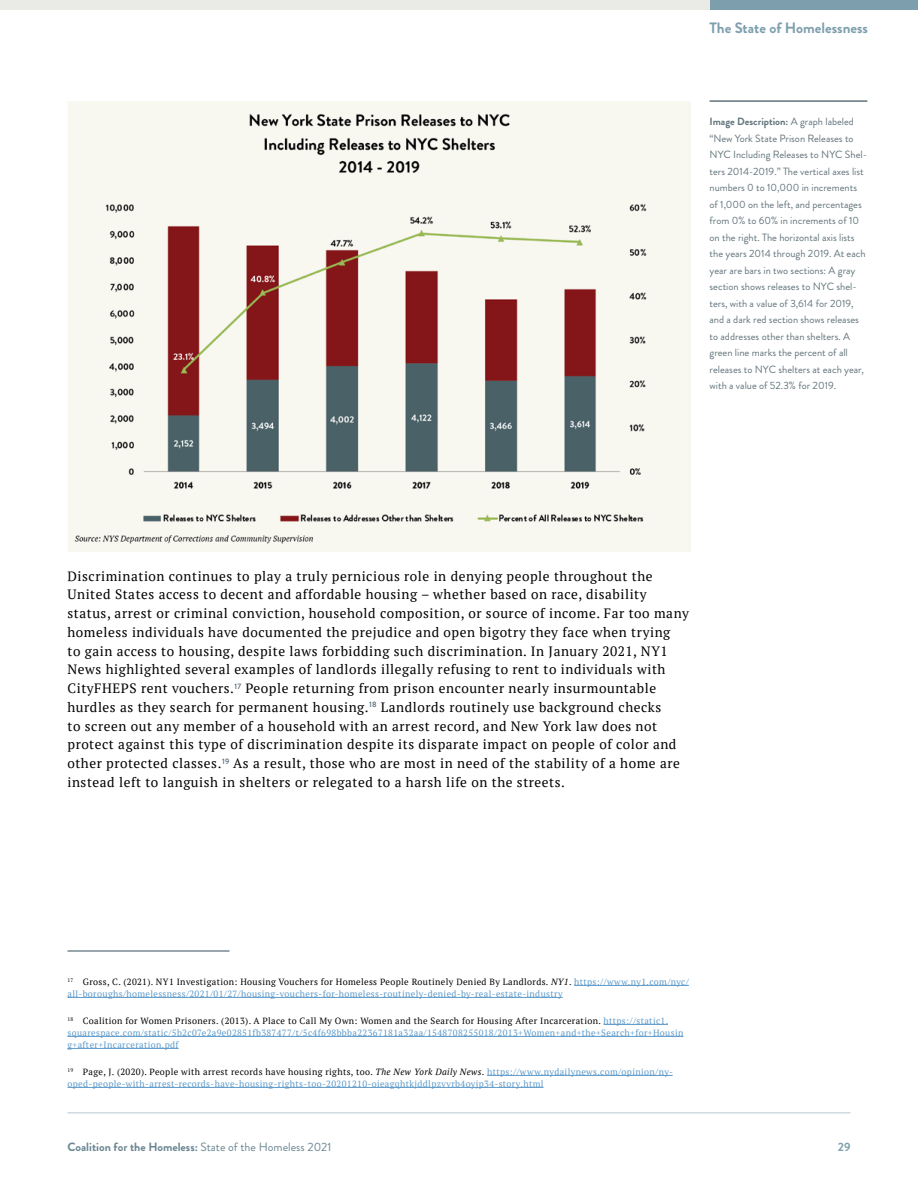
<style>
.page{position:relative;width:918px;height:1188px;background:#fff}
.page>*{position:absolute;margin:0;border:0;box-sizing:border-box;transform-origin:0 0}
.Section_Title_-_Top{font:700 15px "Brandon Grotesque";color:#7d9ead}
.Body_-_1{font:13.5px/18.8px "PT Serif";letter-spacing:.04em;color:#000}
.t1{font:700 12px "Brandon Grotesque";color:#698591}
.t2{font:700 12px "Brandon Grotesque";color:#7d9ead}
.Chart_Description{font:10.5px/16.5px "Brandon Grotesque";color:#62747b}
.Footnote{font:9px/12px "PT Serif";letter-spacing:.04em;color:#5c99c9}
.s1{font-weight:700}
.s2{color:#000}
.s3{font-style:italic;color:#000}
.s4{font-weight:400}
</style>
<div class="page">
<hr style="left:68px;top:1112px;width:782px;height:1px;background:#becfd6">
<div style="left:710px;top:0;width:208px;height:10px;background:#7d9ead"></div>
<div style="left:0;top:0;width:710px;height:10px;background:#eaebe6"></div>
<hr style="left:68px;top:950px;width:162px;height:2px;background:#4b616e">
<hr style="left:574px;top:985px;width:115px;height:1px;background:#5c99c9">
<hr style="left:68px;top:997px;width:495px;height:1px;background:#5c99c9">
<hr style="left:604px;top:1024px;width:64px;height:1px;background:#5c99c9">
<hr style="left:68px;top:1036px;width:615px;height:1px;background:#5c99c9">
<hr style="left:68px;top:1048px;width:111px;height:1px;background:#5c99c9">
<hr style="left:487px;top:1075px;width:186px;height:1px;background:#5c99c9">
<hr style="left:68px;top:1087px;width:476px;height:1px;background:#5c99c9">
<img style="left:68px;top:101px;width:622px;height:451px">
<hr style="left:710px;top:100px;width:157px;height:2px;background:#62747b">
<p class="Section_Title_-_Top" style="left:710px;top:18px;width:160px">The State of Homelessness</p>
<p class="Chart_Description" style="left:710px;top:113px;width:159px"><span class="s1">Image Description:</span> A graph labeled “New York State Prison Releases to NYC Including Releases to NYC Shel&shy;ters 2014-2019.” The vertical axes list numbers 0 to 10,000 in increments of 1,000 on the left, and percentages from 0% to 60% in increments of 10 on the right. The horizontal axis lists the years 2014 through 2019. At each year are bars in two sections: A gray section shows releases to NYC shel&shy;ters, with a value of 3,614 for 2019, and a dark red section shows releases to addresses other than shelters. A green line marks the percent of all releases to NYC shelters at each year, with a value of 52.3% for 2019.</p>
<p class="Body_-_1" style="left:68px;top:566px;width:623px">Discrimination continues to play a truly pernicious role in denying people throughout the United States access to decent and affordable housing – whether based on race, disability status, arrest or criminal conviction, household composition, or source of income. Far too many homeless individuals have documented the prejudice and open bigotry they face when trying<br>to gain access to housing, despite laws forbidding such discrimination. In January 2021, NY1<br>News highlighted several examples of landlords illegally refusing to rent to individuals with CityFHEPS rent vouchers.<sup>17</sup> People returning from prison encounter nearly insurmountable hurdles as they search for permanent housing.<sup>18</sup> Landlords routinely use background checks<br>to screen out any member of a household with an arrest record, and New York law does not protect against this type of discrimination despite its disparate impact on people of color and other protected classes.<sup>19</sup> As a result, those who are most in need of the stability of a home are instead left to languish in shelters or relegated to a harsh life on the streets.</p>
<p class="Footnote" style="left:68px;top:975px;width:623px"><sup>17</sup> <span class="s2">Gross, C. (2021). NY1 Investigation: Housing Vouchers for Homeless People Routinely Denied By Landlords.</span> <span class="s3">NY1</span><span class="s2">.</span> https://www.ny1.com/nyc/ all-boroughs/homelessness/2021/01/27/housing-vouchers-for-homeless-routinely-denied-by-real-estate-industry</p>
<p class="Footnote" style="left:68px;top:1014px;width:617px"><sup>18</sup> <span class="s2">Coalition for Women Prisoners. (2013). A Place to Call My Own: Women and the Search for Housing After Incarceration.</span> https://static1. squarespace.com/static/5b2c07e2a9e02851fb387477/t/5c4f698bbba22367181a32aa/1548708255018/2013+Women+and+the+Search+for+Housin g+after+Incarceration.pdf</p>
<p class="Footnote" style="left:68px;top:1065px;width:607px"><sup>19</sup> <span class="s2">Page, J. (2020). People with arrest records have housing rights, too.</span> <span class="s3">The New York Daily News</span><span class="s2">.</span> https://www.nydailynews.com/opinion/ny&shy;oped-people-with-arrest-records-have-housing-rights-too-20201210-oieagqhtkjddlpzvvrb4oyjp34-story.html</p>
<p class="t1" style="left:68px;top:1138px;width:265px">Coalition for the Homeless: <span class="s4">State of the Homeless 2021</span></p>
<p class="t2" style="left:838px;top:1138px;width:14px">29</p>
</div>
